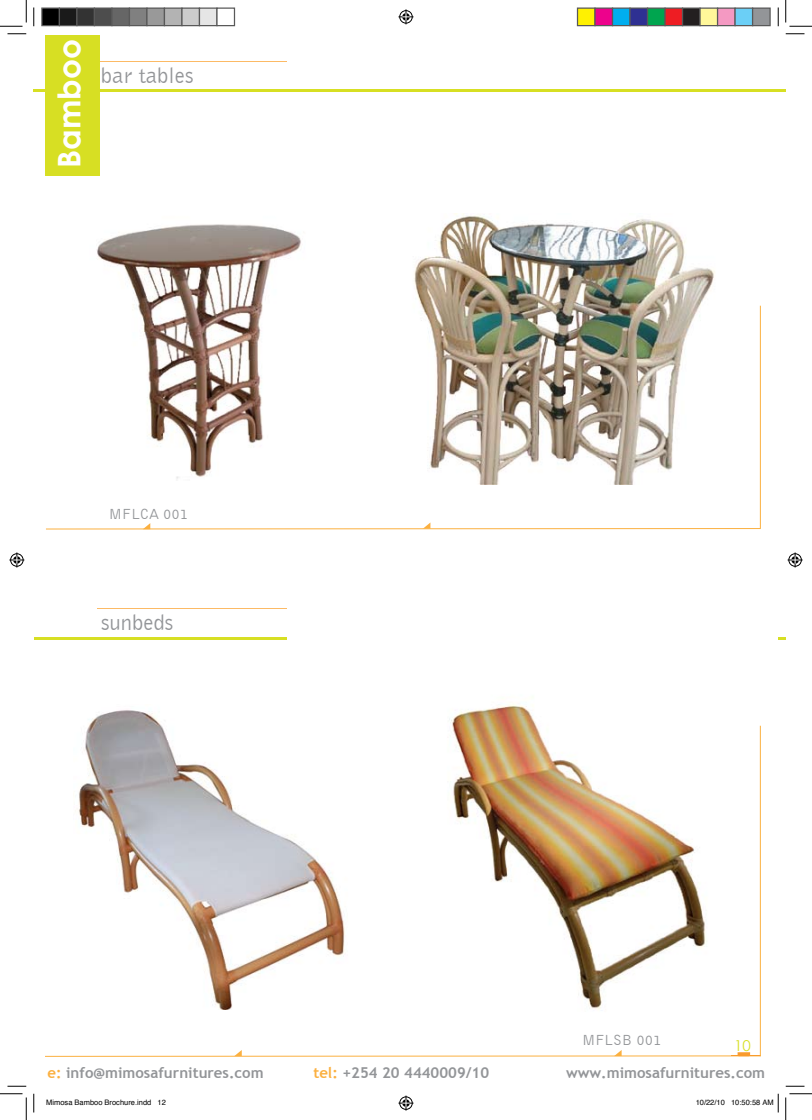
<style>
.page{position:relative;width:812px;height:1120px;background:#fff}
.page>*{position:absolute;margin:0;border:0;box-sizing:border-box;transform-origin:0 0}
.t1{font:700 31.25px "Century Gothic";color:#fff}
.t2{font:22.5px "Bell Gothic BT";color:#939598}
.t3{font:700 15px "Trebuchet MS";color:#939598}
.t4{font:15px "Bell Gothic BT";color:#939598}
.t5{font:15px "Century Gothic";color:#d7df23}
.t6{font:7.5px "Helvetica";color:#000}
.s1{color:#fbb040}
</style>
<div class="page">
<img style="left:414px;top:213px;width:301px;height:272px">
<hr style="left:97px;top:61px;width:189px;height:1px;background:#fcba65">
<div style="left:45px;top:35px;width:54px;height:140px;background:#d7df23"></div>
<hr style="left:34px;top:89px;width:744px;height:3px;background:#d7df23">
<hr style="left:97px;top:608px;width:189px;height:1px;background:#fcba65">
<hr style="left:34px;top:637px;width:252px;height:2px;background:#d7df23">
<svg style="left:46px;top:522px;width:714px;height:8px"></svg>
<svg style="left:45px;top:1050px;width:716px;height:7px"></svg>
<hr style="left:760px;top:306px;width:1px;height:223px;background:#fbb040">
<hr style="left:760px;top:726px;width:1px;height:330px;background:#fbb040">
<img style="left:97px;top:224px;width:204px;height:255px">
<img style="left:78px;top:710px;width:267px;height:299px">
<img style="left:449px;top:704px;width:258px;height:306px">
<svg style="left:778px;top:89px;width:7px;height:3px"></svg>
<svg style="left:778px;top:637px;width:7px;height:2px"></svg>
<svg style="left:8px;top:33px;width:18px;height:2px"></svg>
<svg style="left:785px;top:33px;width:19px;height:2px"></svg>
<svg style="left:8px;top:1085px;width:18px;height:2px"></svg>
<svg style="left:785px;top:1085px;width:19px;height:2px"></svg>
<svg style="left:33px;top:8px;width:2px;height:18px"></svg>
<svg style="left:33px;top:1094px;width:2px;height:18px"></svg>
<svg style="left:777px;top:8px;width:2px;height:18px"></svg>
<svg style="left:0;top:0;width:27px;height:27px"></svg>
<svg style="left:0;top:1093px;width:27px;height:27px"></svg>
<svg style="left:785px;top:0;width:27px;height:27px"></svg>
<svg style="left:785px;top:1093px;width:27px;height:27px"></svg>
<svg style="left:398px;top:9px;width:15px;height:15px"></svg>
<svg style="left:398px;top:1095px;width:15px;height:15px"></svg>
<svg style="left:9px;top:552px;width:15px;height:15px"></svg>
<svg style="left:787px;top:552px;width:15px;height:15px"></svg>
<div style="left:42px;top:8px;width:17px;height:18px;background:#000"></div>
<div style="left:41px;top:8px;width:19px;height:18px;border:1px solid #595959"></div>
<div style="left:59px;top:8px;width:18px;height:18px;background:#1a1a1a"></div>
<div style="left:59px;top:8px;width:19px;height:18px;border:1px solid #595959"></div>
<div style="left:77px;top:8px;width:17px;height:18px;background:#333"></div>
<div style="left:76px;top:8px;width:19px;height:18px;border:1px solid #595959"></div>
<div style="left:94px;top:8px;width:18px;height:18px;background:#4d4d4d"></div>
<div style="left:94px;top:8px;width:18px;height:18px;border:1px solid #595959"></div>
<div style="left:112px;top:8px;width:17px;height:18px;background:#666"></div>
<div style="left:111px;top:8px;width:19px;height:18px;border:1px solid #595959"></div>
<div style="left:129px;top:8px;width:18px;height:18px;background:#808080"></div>
<div style="left:129px;top:8px;width:19px;height:18px;border:1px solid #595959"></div>
<div style="left:147px;top:8px;width:17px;height:18px;background:#999"></div>
<div style="left:146px;top:8px;width:19px;height:18px;border:1px solid #595959"></div>
<div style="left:164px;top:8px;width:18px;height:18px;background:#b3b3b3"></div>
<div style="left:164px;top:8px;width:18px;height:18px;border:1px solid #595959"></div>
<div style="left:182px;top:8px;width:17px;height:18px;background:#ccc"></div>
<div style="left:181px;top:8px;width:19px;height:18px;border:1px solid #595959"></div>
<div style="left:199px;top:8px;width:18px;height:18px;background:#e6e6e6"></div>
<div style="left:199px;top:8px;width:19px;height:18px;border:1px solid #595959"></div>
<div style="left:216px;top:8px;width:19px;height:18px;border:1px solid #595959"></div>
<div style="left:577px;top:8px;width:18px;height:18px;background:#fff101"></div>
<div style="left:577px;top:8px;width:18px;height:18px;border:1px solid #595959"></div>
<div style="left:595px;top:8px;width:17px;height:18px;background:#ed028c"></div>
<div style="left:594px;top:8px;width:19px;height:18px;border:1px solid #595959"></div>
<div style="left:612px;top:8px;width:18px;height:18px;background:#00aeef"></div>
<div style="left:612px;top:8px;width:18px;height:18px;border:1px solid #595959"></div>
<div style="left:630px;top:8px;width:17px;height:18px;background:#2e3092"></div>
<div style="left:629px;top:8px;width:19px;height:18px;border:1px solid #595959"></div>
<div style="left:647px;top:8px;width:18px;height:18px;background:#00a54f"></div>
<div style="left:647px;top:8px;width:18px;height:18px;border:1px solid #595959"></div>
<div style="left:665px;top:8px;width:17px;height:18px;background:#ee1d23"></div>
<div style="left:664px;top:8px;width:19px;height:18px;border:1px solid #595959"></div>
<div style="left:682px;top:8px;width:18px;height:18px;background:#231f20"></div>
<div style="left:682px;top:8px;width:18px;height:18px;border:1px solid #595959"></div>
<div style="left:700px;top:8px;width:17px;height:18px;background:#fff79a"></div>
<div style="left:699px;top:8px;width:19px;height:18px;border:1px solid #595959"></div>
<div style="left:717px;top:8px;width:18px;height:18px;background:#f499c2"></div>
<div style="left:717px;top:8px;width:18px;height:18px;border:1px solid #595959"></div>
<div style="left:735px;top:8px;width:17px;height:18px;background:#6bcff6"></div>
<div style="left:734px;top:8px;width:19px;height:18px;border:1px solid #595959"></div>
<div style="left:752px;top:8px;width:18px;height:18px;background:#939598"></div>
<div style="left:752px;top:8px;width:18px;height:18px;border:1px solid #595959"></div>
<svg style="left:777px;top:1094px;width:2px;height:18px"></svg>
<h1 class="t1" style="left:49px;top:168px;width:130px;rotate:-90deg">Bamboo</h1>
<h2 class="t2" style="left:101px;top:61px;width:94px">bar tables</h2>
<p class="t4" style="left:109px;top:504px;width:81px">MFLCA 001</p>
<h2 class="t2" style="left:101px;top:609px;width:74px">sunbeds</h2>
<p class="t4" style="left:582px;top:1031px;width:81px">MFLSB 001</p>
<p class="t5" style="left:734px;top:1036px;width:18px">10</p>
<p class="t3" style="left:48px;top:1063px;width:218px"><span class="s1">e:</span> info@mimosafurnitures.com</p>
<p class="t3" style="left:313px;top:1063px;width:177px"><span class="s1">tel:</span> +254 20 4440009/10</p>
<p class="t3" style="left:566px;top:1063px;width:200px">www.mimosafurnitures.com</p>
<p class="t6" style="left:46px;top:1096px;width:121px">Mimosa Bamboo Brochure.indd 12</p>
<p class="t6" style="left:695px;top:1096px;width:79px">10/22/10 10:50:58 AM</p>
</div>
